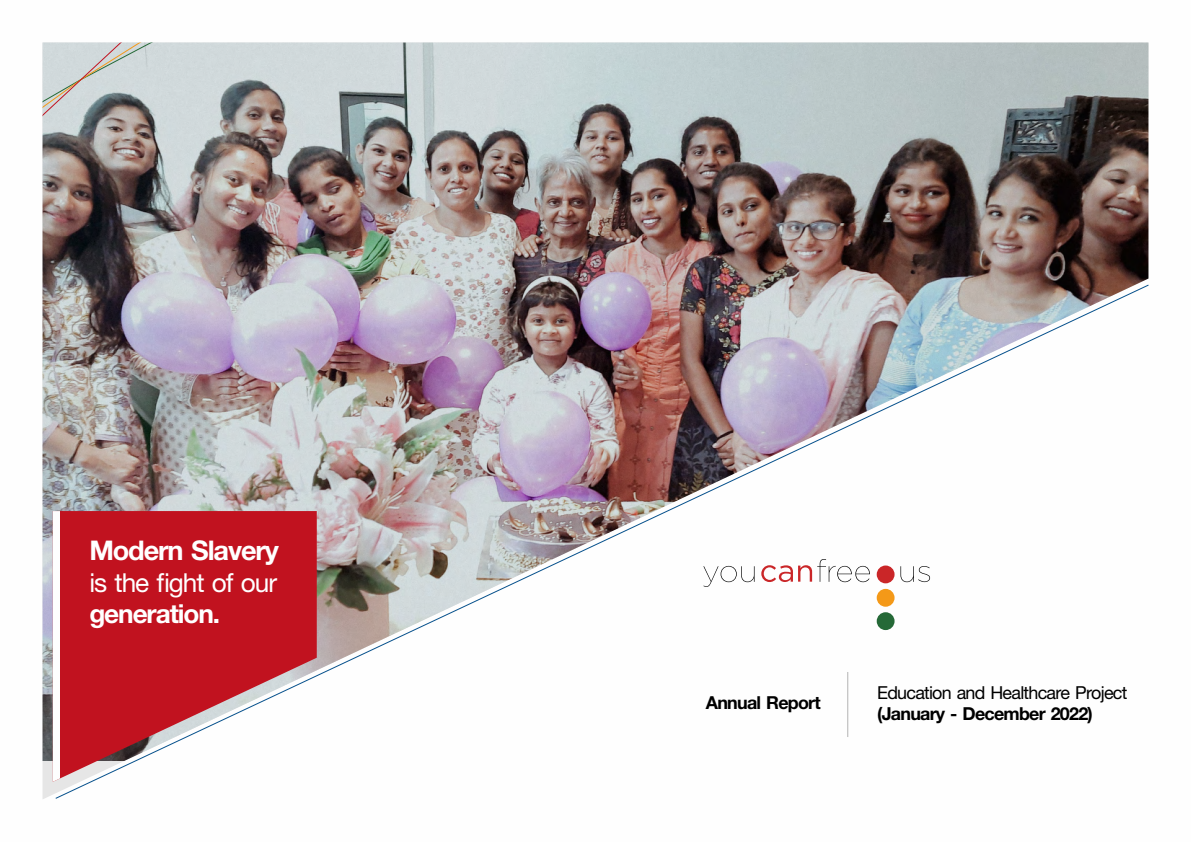
<style>
.page{position:relative;width:1191px;height:842px;background:#fff}
.page>*{position:absolute;margin:0;border:0;box-sizing:border-box;transform-origin:0 0}
.t1{font:700 27.1px "Helvetica Neue LT Pro";letter-spacing:-.04em;color:#fff}
.t2{font:26.2px "Helvetica Neue LT Pro";letter-spacing:-.04em;color:#fff}
.t3{font:700 26.2px "Helvetica Neue LT Pro";letter-spacing:-.04em;color:#fff}
.t4{font:700 17.9px "Helvetica Neue LT Pro";letter-spacing:-.04em;color:#000}
.t5{font:17.9px "Helvetica Neue LT Pro";letter-spacing:-.04em;color:#000}
</style>
<div class="page">
<img style="left:43px;top:43px;width:1105px;height:718px">
<svg style="left:223px;top:43px;width:109px;height:191px;background:#a7a0a2"></svg>
<svg style="left:223px;top:43px;width:68px;height:178px;background:#a69b98"></svg>
<img style="left:43px;top:43px;width:180px;height:219px">
<div style="left:53px;top:511px;width:7px;height:271px;background:#fefefe"></div>
<img style="left:55px;top:285px;width:1093px;height:514px">
<svg style="left:703px;top:566px;width:51px;height:21px"></svg>
<svg style="left:900px;top:566px;width:30px;height:16px"></svg>
<svg style="left:761px;top:559px;width:109px;height:23px"></svg>
<div style="left:876px;top:565px;width:18px;height:18px;background:#ca2628;border-radius:50%"></div>
<div style="left:876px;top:589px;width:18px;height:18px;background:#f49918;border-radius:50%"></div>
<div style="left:876px;top:612px;width:18px;height:18px;background:#256937;border-radius:50%"></div>
<h1 class="t1" style="left:89px;top:541px;width:191px">Modern Slavery</h1>
<h2 class="t2" style="left:89px;top:573px;width:189px">is the fight of our</h2>
<h2 class="t3" style="left:89px;top:604px;width:132px">generation.</h2>
<p class="t4" style="left:706px;top:696px;width:116px">Annual Report</p>
<p class="t5" style="left:877px;top:686px;width:252px">Education and Healthcare Project</p>
<p class="t4" style="left:877px;top:707px;width:217px">(January - December 2022)</p>
</div>
